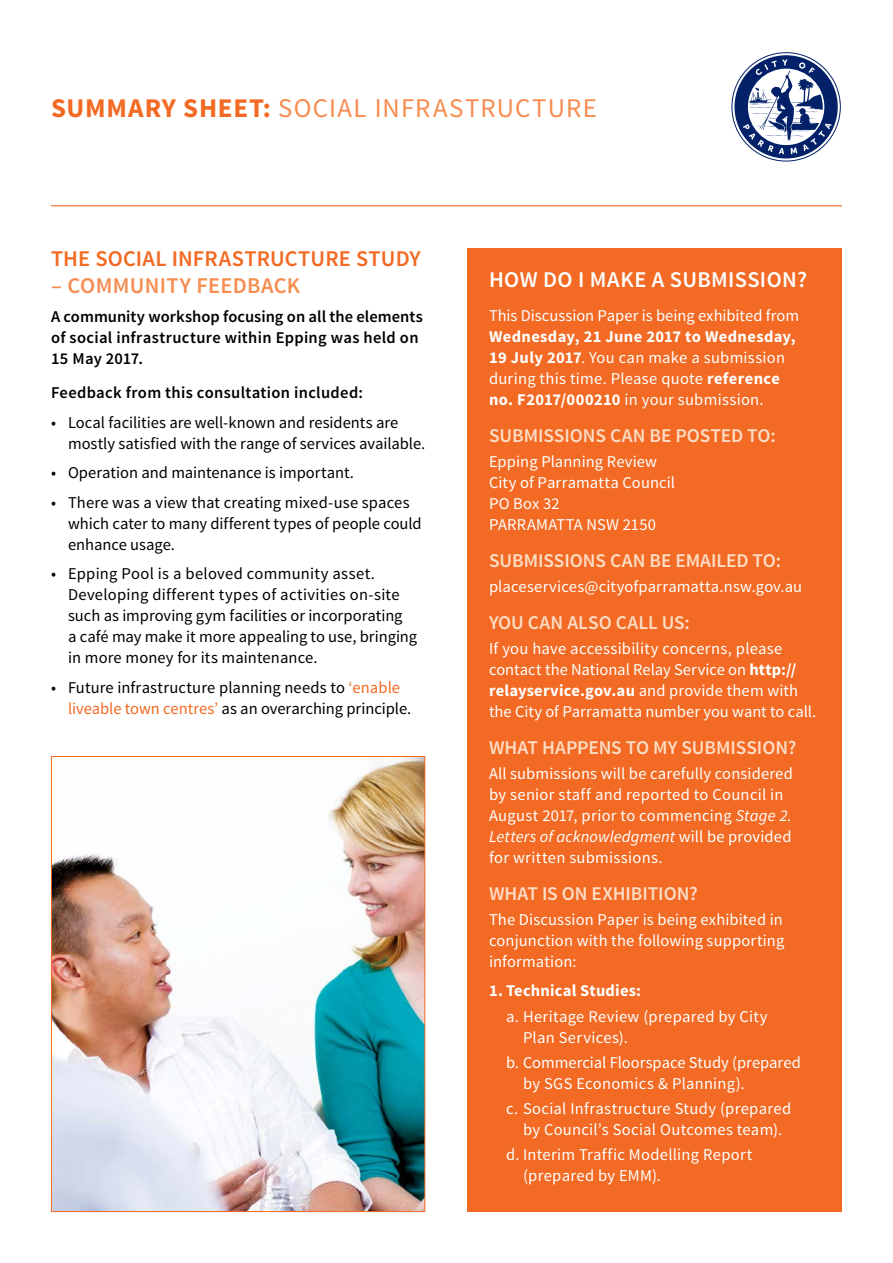
<style>
.page{position:relative;width:893px;height:1263px;background:#fff}
.page>*{position:absolute;margin:0;border:0;box-sizing:border-box;transform-origin:0 0}
.t1{font:27px "Source Sans Pro";letter-spacing:.04em;color:#f68d51}
.t2{font:600 22.5px "Source Sans Pro";letter-spacing:.005em;color:#f26a23}
.t3{font:600 22.5px "Source Sans Pro";letter-spacing:.02em;color:#fff}
.t4{font:600 22.5px "Source Sans Pro";letter-spacing:.015em;color:#f68d51}
.t5{font:600 19.5px "Source Sans Pro";color:#feddc6}
.t6{font:16.5px/21px "Source Sans Pro";letter-spacing:.01em;color:#fff}
.t7{font:16.5px/21px "Source Sans Pro";color:#000}
.t8{font:700 16.5px/21px "Source Sans Pro";letter-spacing:.015em;color:#fff}
.t9{font:600 16.5px/21px "Source Sans Pro";letter-spacing:.015em;color:#000}
.s1{font-weight:700;color:#f26a23}
.s2{color:#f26a23}
.s3{font-weight:400}
.s4{font-weight:700}
.s5{font-style:italic}
</style>
<div class="page">
<img style="left:53px;top:758px;width:370px;height:452px">
<div style="left:468px;top:249px;width:374px;height:963px;background:#f26a23"></div>
<svg style="left:734px;top:55px;width:104px;height:103px"></svg>
<hr style="left:51px;top:205px;width:791px;height:1px;background:#f26a23">
<h1 class="t1" style="left:51px;top:91px;width:547px"><span class="s1">SUMMARY SHEET:</span> SOCIAL INFRASTRUCTURE</h1>
<h2 class="t2" style="left:51px;top:244px;width:371px">THE SOCIAL INFRASTRUCTURE STUDY</h2>
<h2 class="t4" style="left:51px;top:271px;width:251px">– COMMUNITY FEEDBACK</h2>
<p class="t9" style="left:51px;top:307px;width:373px">A community workshop focusing on all the elements of social infrastructure within Epping was held on<br>15 May 2017.</p>
<p class="t9" style="left:51px;top:382px;width:314px">Feedback from this consultation included:</p>
<p class="t7" style="left:68px;top:412px;width:359px;text-indent:-17px">• Local facilities are well-known and residents are mostly satisfied with the range of services available.</p>
<p class="t7" style="left:51px;top:462px;width:304px">• Operation and maintenance is important.</p>
<p class="t7" style="left:68px;top:492px;width:355px;text-indent:-17px">• There was a view that creating mixed-use spaces which cater to many different types of people could enhance usage.</p>
<p class="t7" style="left:68px;top:563px;width:351px;text-indent:-17px">• Epping Pool is a beloved community asset.<br>Developing different types of activities on-site such as improving gym facilities or incorporating<br>a café may make it more appealing to use, bringing in more money for its maintenance.</p>
<p class="t7" style="left:68px;top:677px;width:345px;text-indent:-17px">• Future infrastructure planning needs to <span class="s2">‘enable liveable town centres’</span> as an overarching principle.</p>
<h2 class="t3" style="left:489px;top:265px;width:319px">HOW DO I MAKE A SUBMISSION?</h2>
<p class="t6" style="left:489px;top:305px;width:311px">This Discussion Paper is being exhibited from</p>
<p class="t8" style="left:489px;top:326px;width:308px">Wednesday, 21 June 2017 to Wednesday, 19 July 2017<span class="s3">. You can make a submission during this time. Please quote</span> reference no. F2017/000210 <span class="s3">in your submission.</span></p>
<p class="t5" style="left:489px;top:423px;width:288px">SUBMISSIONS CAN BE POSTED TO:</p>
<p class="t6" style="left:489px;top:451px;width:188px">Epping Planning Review<br>City of Parramatta Council<br>PO Box 32<br>PARRAMATTA NSW 2150</p>
<p class="t5" style="left:489px;top:548px;width:294px">SUBMISSIONS CAN BE EMAILED TO:</p>
<p class="t6" style="left:489px;top:576px;width:315px">placeservices@cityofparramatta.nsw.gov.au</p>
<p class="t5" style="left:489px;top:610px;width:202px">YOU CAN ALSO CALL US:</p>
<p class="t6" style="left:489px;top:638px;width:329px">If you have accessibility concerns, please contact the National Relay Service on <span class="s4">http:// relayservice.gov.au</span> and provide them with the City of Parramatta number you want to call.</p>
<p class="t5" style="left:489px;top:735px;width:309px">WHAT HAPPENS TO MY SUBMISSION?</p>
<p class="t6" style="left:489px;top:763px;width:305px">All submissions will be carefully considered by senior staff and reported to Council in August 2017, prior to commencing <span class="s5">Stage 2.<br>Letters of acknowledgment</span> will be provided for written submissions.</p>
<p class="t5" style="left:489px;top:881px;width:210px">WHAT IS ON EXHIBITION?</p>
<p class="t6" style="left:489px;top:909px;width:297px;text-align:justify">The Discussion Paper is being exhibited in conjunction with the following supporting information:</p>
<p class="t8" style="left:489px;top:981px;width:154px">1. Technical Studies:</p>
<p class="t6" style="left:523px;top:1006px;width:246px;text-indent:-17px">a. Heritage Review (prepared by City<br>Plan Services).</p>
<p class="t6" style="left:523px;top:1052px;width:279px;text-indent:-17px">b. Commercial Floorspace Study (prepared by SGS Economics &amp; Planning).</p>
<p class="t6" style="left:506px;top:1098px;width:287px;text-align:center">c. Social Infrastructure Study (prepared by Council’s Social Outcomes team).</p>
<p class="t6" style="left:523px;top:1145px;width:231px;text-indent:-17px">d. Interim Traffic Modelling Report (prepared by EMM).</p>
</div>
